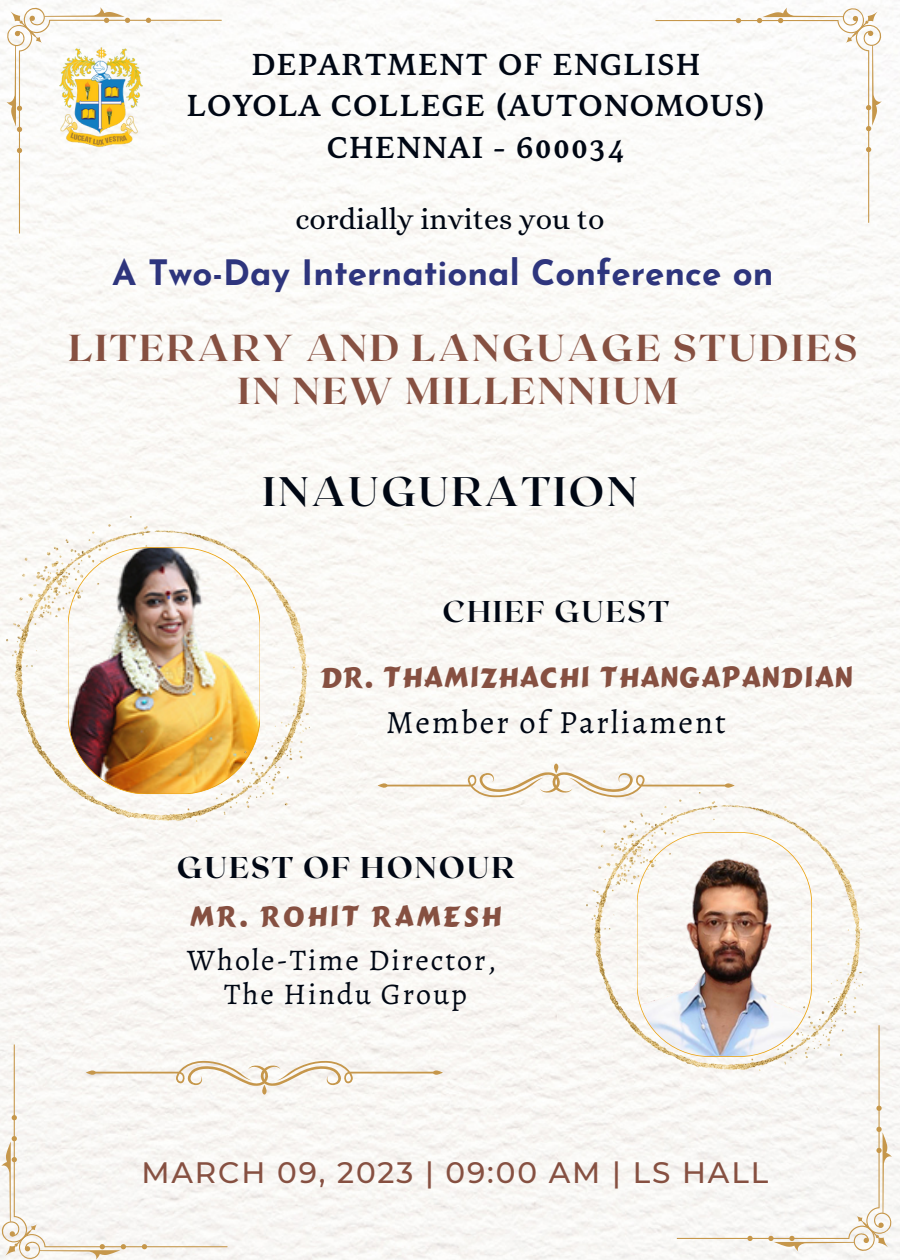
<style>
.page{position:relative;width:900px;height:1260px;background:#fff}
.page>*{position:absolute;margin:0;border:0;box-sizing:border-box;transform-origin:0 0}
.t1{font:700 41.25px "Roxborough CF";letter-spacing:.065em;color:#000714}
.t2{font:800 37.5px/43px "Roxborough CF";letter-spacing:.065em;color:#865041;text-align:center}
.t3{font:700 35px "Josefin Sans";color:#2e357d}
.t4{font:32.5px "Alegreya";letter-spacing:.065em;color:#000714}
.t5{font:700 30px/41.2px "Kelvinch";letter-spacing:.03em;color:#000714;text-align:center}
.t6{font:30px/33.8px "Alegreya";letter-spacing:.065em;color:#000714;text-align:center}
.t7{font:30px "Alice";color:#000714}
.t8{font:800 30px "Roxborough CF";letter-spacing:.065em;color:#000714}
.t9{font:700 30px "Roxborough CF";letter-spacing:.065em;color:#000714}
.t10{font:500 29.5px "Montserrat";letter-spacing:.065em;color:#865041}
.t11{font:27.5px "Cancun";letter-spacing:.01em;color:#865041}
.t12{font:27.5px "Cancun";letter-spacing:.055em;color:#865041}
</style>
<div class="page">
<svg style="left:655px;top:7px;width:227px;height:216px"></svg>
<svg style="left:6px;top:7px;width:216px;height:227px"></svg>
<img style="left:56px;top:43px;width:88px;height:109px">
<svg style="left:1px;top:1044px;width:442px;height:215px"></svg>
<svg style="left:378px;top:763px;width:357px;height:34px"></svg>
<img style="left:6px;top:516px;width:304px;height:306px">
<img style="left:586px;top:793px;width:276px;height:277px">
<svg style="left:637px;top:832px;width:255px;height:419px"></svg>
<p class="t5" style="left:186px;top:44px;width:580px">DEPARTMENT OF ENGLISH<br>LOYOLA COLLEGE (AUTONOMOUS)<br>CHENNAI - 600034</p>
<p class="t7" style="left:295px;top:202px;width:311px">cordially invites you to</p>
<p class="t3" style="left:112px;top:259px;width:663px">A Two-Day International Conference on</p>
<p class="t2" style="left:68px;top:324px;width:790px">LITERARY AND LANGUAGE STUDIES<br>IN NEW MILLENNIUM</p>
<h1 class="t1" style="left:263px;top:465px;width:376px">INAUGURATION</h1>
<p class="t9" style="left:443px;top:592px;width:228px">CHIEF GUEST</p>
<p class="t11" style="left:320px;top:657px;width:535px">DR. THAMIZHACHI THANGAPANDIAN</p>
<p class="t4" style="left:386px;top:700px;width:341px">Member of Parliament</p>
<p class="t8" style="left:177px;top:848px;width:339px">GUEST OF HONOUR</p>
<p class="t12" style="left:189px;top:896px;width:314px">MR. ROHIT RAMESH</p>
<p class="t6" style="left:187px;top:943px;width:311px">Whole-Time Director,<br>The Hindu Group</p>
<p class="t10" style="left:141px;top:1154px;width:629px">MARCH 09, 2023 | 09:00 AM | LS HALL</p>
</div>
